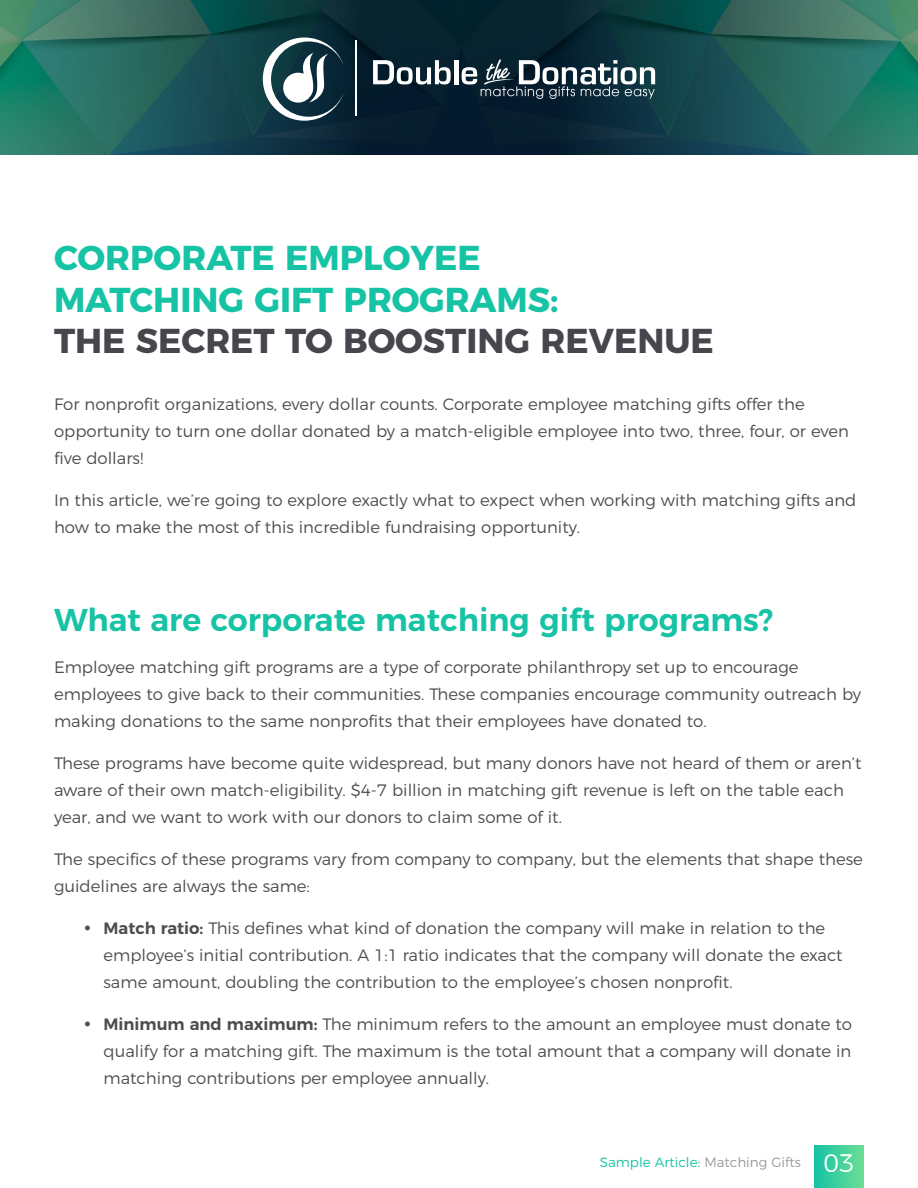
<style>
.page{position:relative;width:918px;height:1188px;background:#fff}
.page>*{position:absolute;margin:0;border:0;box-sizing:border-box;transform-origin:0 0}
.t1{font:700 34.5px/41.4px "Montserrat";color:#16c3a4}
.t2{font:700 34.5px "Montserrat";color:#46474c}
.t3{font:600 31.5px "Montserrat";color:#16c3a4}
.t4{font:300 16.5px/27px "Montserrat";color:#4d4d4d}
.t5{font:300 13.5px "Montserrat";color:#16c3a4}
.s1{font-weight:600}
.s2{color:#999}
.s3{font-size:25.35px;color:#fff}
</style>
<div class="page">
<div style="left:814px;top:1145px;width:50px;height:43px;background:linear-gradient(to right,#15c3a4,#6bde96)"></div>
<img style="left:0;top:0;width:918px;height:154px">
<svg style="left:263px;top:38px;width:81px;height:83px"></svg>
<svg style="left:373px;top:60px;width:78px;height:24px"></svg>
<hr style="left:454px;top:60px;width:4px;height:24px;background:#fff">
<hr style="left:355px;top:41px;width:2px;height:75px;background:#fff">
<svg style="left:462px;top:59px;width:193px;height:40px"></svg>
<h1 class="t1" style="left:54px;top:235px;width:506px">CORPORATE EMPLOYEE<br>MATCHING GIFT PROGRAMS:</h1>
<h1 class="t2" style="left:54px;top:313px;width:661px">THE SECRET TO BOOSTING REVENUE</h1>
<p class="t4" style="left:54px;top:389px;width:796px">For nonprofit organizations, every dollar counts. Corporate employee matching gifts offer the opportunity to turn one dollar donated by a match-eligible employee into two, three, four, or even five dollars!</p>
<p class="t4" style="left:54px;top:485px;width:804px">In this article, we’re going to explore exactly what to expect when working with matching gifts and how to make the most of this incredible fundraising opportunity.</p>
<h2 class="t3" style="left:54px;top:594px;width:721px">What are corporate matching gift programs?</h2>
<p class="t4" style="left:54px;top:652px;width:809px">Employee matching gift programs are a type of corporate philanthropy set up to encourage employees to give back to their communities. These companies encourage community outreach by making donations to the same nonprofits that their employees have donated to.</p>
<p class="t4" style="left:54px;top:748px;width:809px">These programs have become quite widespread, but many donors have not heard of them or aren’t aware of their own match-eligibility. $4-7 billion in matching gift revenue is left on the table each year, and we want to work with our donors to claim some of it.</p>
<p class="t4" style="left:54px;top:844px;width:811px">The specifics of these programs vary from company to company, but the elements that shape these guidelines are always the same:</p>
<p class="t4" style="left:104px;top:913px;width:741px"><span class="s1">Match ratio:</span> This defines what kind of donation the company will make in relation to the employee’s initial contribution. A 1:1 ratio indicates that the company will donate the exact same amount, doubling the contribution to the employee’s chosen nonprofit.</p>
<p class="t4" style="left:104px;top:1009px;width:750px;text-align:justify"><span class="s1">Minimum and maximum:</span> The minimum refers to the amount an employee must donate to qualify for a matching gift. The maximum is the total amount that a company will donate in matching contributions per employee annually.</p>
<p class="t5" style="left:600px;top:1152px;width:257px">Sample Article: <span class="s2">Matching Gifts</span> <span class="s3">03</span></p>
</div>
